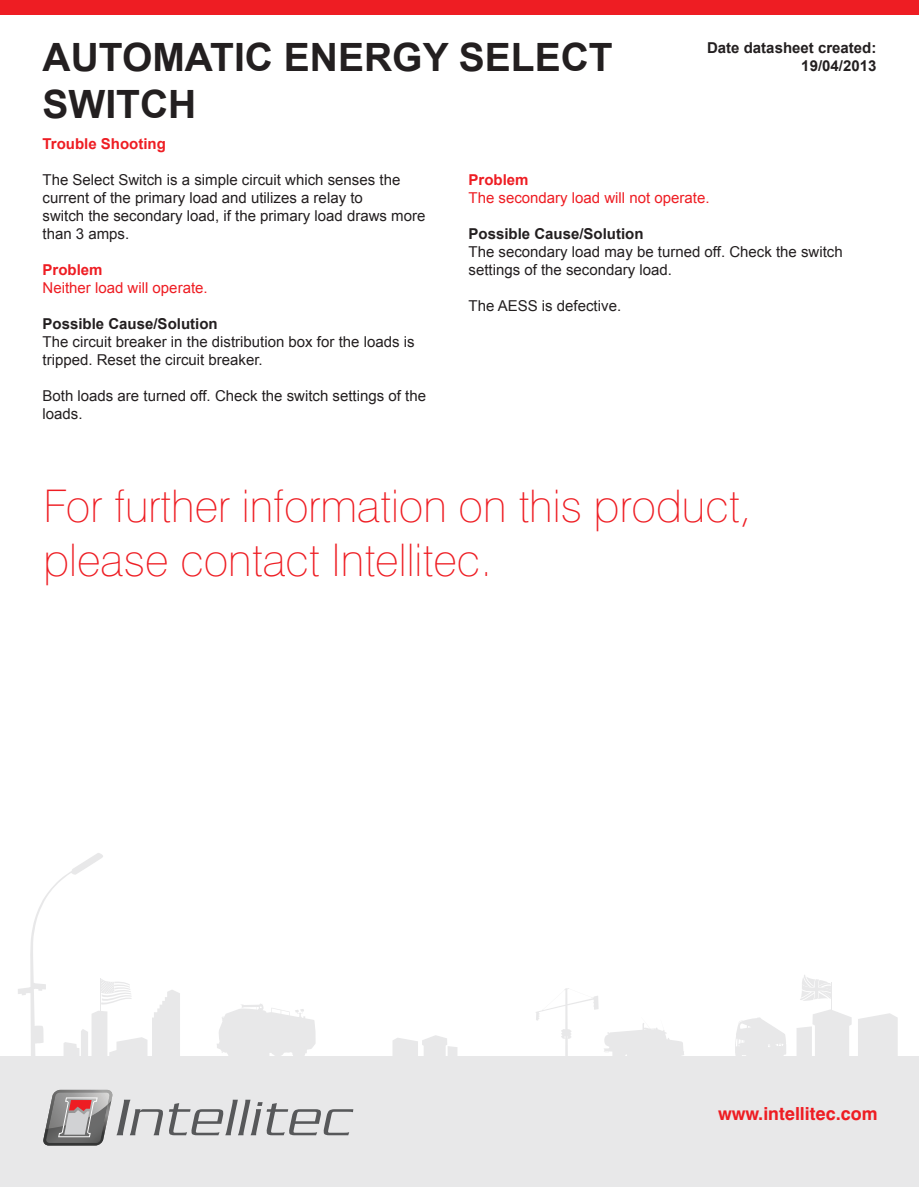
<style>
.page{position:relative;width:919px;height:1187px;background:#fff}
.page>*{position:absolute;margin:0;border:0;box-sizing:border-box;transform-origin:0 0}
.t1{font:100 45px/54px "Swiss 721 BT";color:#ee1d23}
.t2{font:700 39px/46.8px "Arial";color:#231f20}
.t3{font:700 18px "Swiss 721 BT";color:#ee1d23}
.t4{font:15px/18px "Arial";color:#231f20}
.t5{font:700 15px "Arial";color:#231f20}
.t6{font:15px "Arial";color:#ee1d23}
.t7{font:700 15px "Arial";color:#ee1d23}
</style>
<div class="page">
<svg style="left:735px;top:1017px;width:51px;height:39px"></svg>
<svg style="left:858px;top:1013px;width:39px;height:43px;background:#e9e9ea"></svg>
<svg style="left:796px;top:1009px;width:55px;height:47px"></svg>
<svg style="left:392px;top:1035px;width:65px;height:21px"></svg>
<div style="left:0;top:1056px;width:918px;height:130px;background:#e8e8e9"></div>
<svg style="left:536px;top:988px;width:148px;height:68px"></svg>
<svg style="left:217px;top:1004px;width:98px;height:52px"></svg>
<svg style="left:800px;top:975px;width:30px;height:26px"></svg>
<svg style="left:18px;top:853px;width:162px;height:203px"></svg>
<hr style="left:101px;top:977px;width:1px;height:35px;background:#e8e8e9">
<hr style="left:830px;top:981px;width:1px;height:35px;background:#e8e8e9">
<svg style="left:169px;top:1099px;width:184px;height:36px"></svg>
<svg style="left:43px;top:1089px;width:120px;height:56px"></svg>
<div style="left:0;top:0;width:918px;height:15px;background:#ee1d23"></div>
<p class="t2" style="left:43px;top:35px;width:571px">AUTOMATIC ENERGY SELECT<br>SWITCH</p>
<p class="t5" style="left:707px;top:38px;width:171px">Date datasheet created:</p>
<p class="t5" style="left:801px;top:56px;width:77px">19/04/2013</p>
<p class="t7" style="left:43px;top:134px;width:125px">Trouble Shooting</p>
<p class="t4" style="left:43px;top:171px;width:359px">The Select Switch is a simple circuit which senses the current of the primary load and utilizes a relay to</p>
<p class="t4" style="left:43px;top:207px;width:384px">switch the secondary load, if the primary load draws more than 3 amps.</p>
<p class="t7" style="left:43px;top:260px;width:62px">Problem</p>
<p class="t6" style="left:43px;top:278px;width:167px">Neither load will operate.</p>
<p class="t5" style="left:43px;top:314px;width:177px">Possible Cause/Solution</p>
<p class="t4" style="left:43px;top:333px;width:373px">The circuit breaker in the distribution box for the loads is tripped. Reset the circuit breaker.</p>
<p class="t4" style="left:43px;top:387px;width:385px">Both loads are turned off. Check the switch settings of the loads.</p>
<p class="t7" style="left:468px;top:170px;width:62px">Problem</p>
<p class="t6" style="left:468px;top:188px;width:242px">The secondary load will not operate.</p>
<p class="t5" style="left:468px;top:224px;width:177px">Possible Cause/Solution</p>
<p class="t4" style="left:468px;top:243px;width:376px">The secondary load may be turned off. Check the switch settings of the secondary load.</p>
<p class="t4" style="left:468px;top:297px;width:154px">The AESS is defective.</p>
<p class="t1" style="left:43px;top:478px;width:709px">For further information on this product, please contact Intellitec.</p>
<p class="t3" style="left:718px;top:1102px;width:161px">www.intellitec.com</p>
</div>
